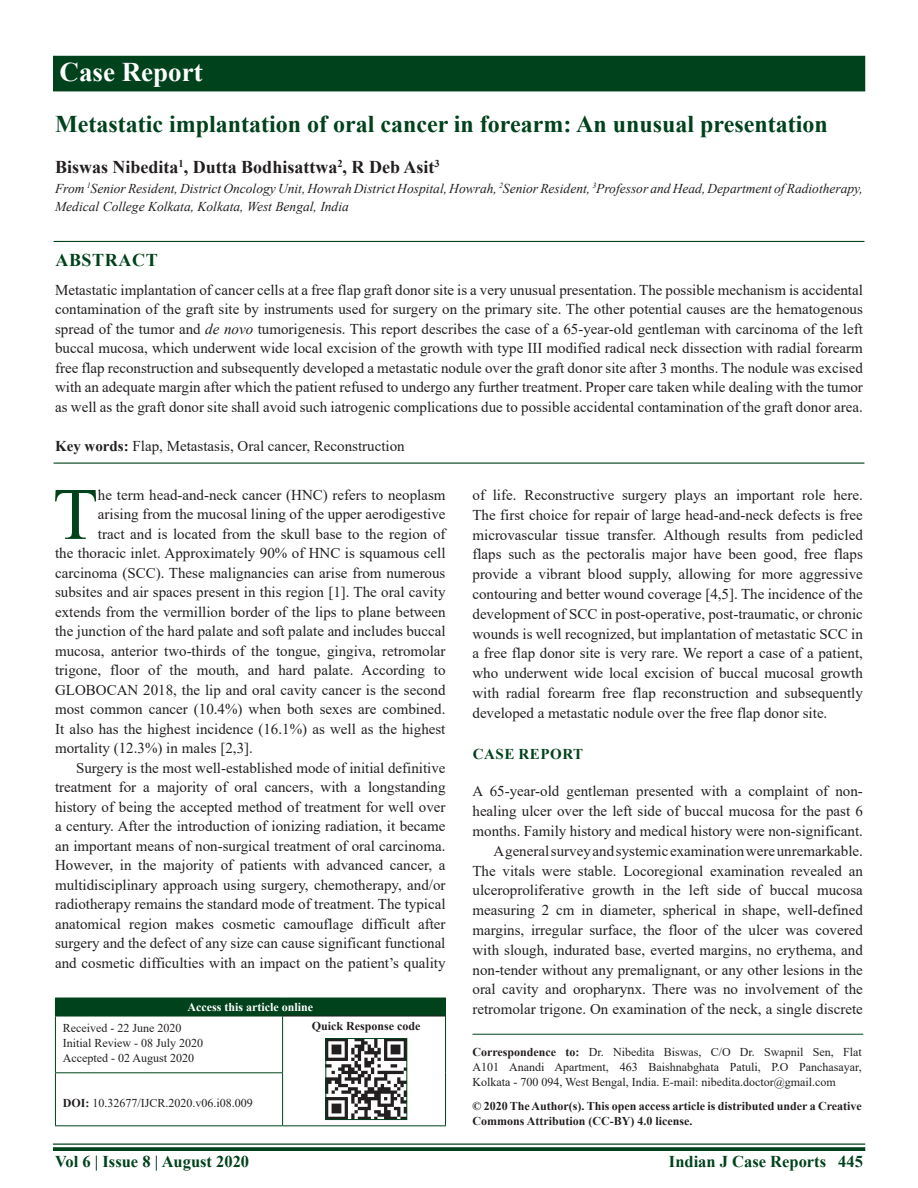
<style>
.page{position:relative;width:918px;height:1188px;background:#fff}
.page>*{position:absolute;margin:0;border:0;box-sizing:border-box;transform-origin:0 0}
.DROP_CAP_TX{font:73.95px "Times New Roman";color:#00421c}
.AH{font:700 27px "Times New Roman";color:#fff}
.AT{font:700 24px "Times New Roman";color:#00421c}
.AU{font:700 18px "Times New Roman";color:#231f20}
.ABSH{font:700 18px "Times New Roman";letter-spacing:.035em;color:#00421c}
.RF{font:700 16.5px "Times New Roman";color:#00421c}
.TX{font:15px/19.8px "Times New Roman";color:#231f20;text-align:justify}
.ABS{font:15px/19.5px "Times New Roman";color:#231f20;text-align:justify}
.DROP_CAP_TX-2{font:15px "Times New Roman";color:#231f20}
.TXFL{font:15px/19.8px "Times New Roman";color:#231f20;text-align:justify}
.KWD{font:15px "Times New Roman";color:#231f20}
.t1{font:700 15px "Times New Roman";letter-spacing:.035em;color:#00421c}
.AFF{font:italic 13.5px/18px "Times New Roman";color:#231f20}
.ADD{font:12px/15px "Times New Roman";color:#231f20;text-align:justify}
.CR{font:700 12px/15px "Times New Roman";color:#231f20}
.HIS{font:12px/15px "Times New Roman";color:#231f20}
.DOI{font:12px "Times New Roman";color:#231f20}
.AAO{font:700 12px "Times New Roman";color:#fff}
.QR{font:700 12px "Times New Roman";color:#231f20}
.s1{font-style:italic}
.s2{font-weight:700}
</style>
<div class="page">
<hr style="left:53px;top:1143px;width:812px;height:2px;background:#00421c">
<svg style="left:53px;top:1147px;width:812px;height:4px;fill:#00421c"></svg>
<div style="left:53px;top:56px;width:812px;height:35px;background:#00421c"></div>
<hr style="left:54px;top:241px;width:810px;height:1px;background:#00421c">
<hr style="left:54px;top:463px;width:810px;height:1px;background:#00421c">
<div style="left:55px;top:998px;width:391px;height:18px;background:#00421c"></div>
<hr style="left:283px;top:1016px;width:162px;height:1px;background:#231f20">
<hr style="left:445px;top:1016px;width:1px;height:57px;background:#00421c">
<hr style="left:445px;top:1073px;width:1px;height:52px;background:#00421c">
<hr style="left:283px;top:1125px;width:163px;height:1px;background:#00421c">
<hr style="left:55px;top:1016px;width:228px;height:1px;background:#00421c">
<hr style="left:55px;top:1016px;width:1px;height:56px;background:#00421c">
<hr style="left:282px;top:1016px;width:1px;height:56px;background:#00421c">
<hr style="left:55px;top:1072px;width:228px;height:1px;background:#00421c">
<hr style="left:55px;top:1073px;width:1px;height:52px;background:#00421c">
<hr style="left:282px;top:1073px;width:1px;height:52px;background:#00421c">
<hr style="left:55px;top:1125px;width:228px;height:1px;background:#00421c">
<img style="left:328px;top:1040px;width:77px;height:78px">
<div style="left:326px;top:1038px;width:81px;height:82px;border:1px solid #00421c"></div>
<hr style="left:472px;top:1034px;width:391px;height:1px;background:#00421c">
<p class="AH" style="left:60px;top:52px;width:145px">Case Report</p>
<p class="AT" style="left:55px;top:106px;width:774px">Metastatic implantation of oral cancer in forearm: An unusual presentation</p>
<p class="AU" style="left:55px;top:154px;width:386px">Biswas Nibedita<sup>1</sup>, Dutta Bodhisattwa<sup>2</sup>, R Deb Asit<sup>3</sup></p>
<p class="AFF" style="left:55px;top:179px;width:809px">From <sup>1</sup>Senior Resident, District Oncology Unit, Howrah District Hospital, Howrah, <sup>2</sup>Senior Resident, <sup>3</sup>Professor and Head, Department of Radiotherapy,<br>Medical College Kolkata, Kolkata, West Bengal, India</p>
<p class="ABSH" style="left:55px;top:247px;width:104px">ABSTRACT</p>
<p class="ABS" style="left:55px;top:279px;width:809px">Metastatic implantation of cancer cells at a free flap graft donor site is a very unusual presentation. The possible mechanism is accidental contamination of the graft site by instruments used for surgery on the primary site. The other potential causes are the hematogenous spread of the tumor and <span class="s1">de novo</span> tumorigenesis. This report describes the case of a 65-year-old gentleman with carcinoma of the left buccal mucosa, which underwent wide local excision of the growth with type III modified radical neck dissection with radial forearm free flap reconstruction and subsequently developed a metastatic nodule over the graft donor site after 3 months. The nodule was excised with an adequate margin after which the patient refused to undergo any further treatment. Proper care taken while dealing with the tumor as well as the graft donor site shall avoid such iatrogenic complications due to possible accidental contamination of the graft donor area.</p>
<p class="KWD" style="left:55px;top:435px;width:351px"><span class="s2">Key words:</span> Flap, Metastasis, Oral cancer, Reconstruction</p>
<p class="DROP_CAP_TX" style="left:53px;top:462px;width:47px">T</p>
<p class="DROP_CAP_TX-2" style="left:98px;top:484px;width:349px">he term head-and-neck cancer (HNC) refers to neoplasm</p>
<p class="DROP_CAP_TX-2" style="left:98px;top:504px;width:349px">arising from the mucosal lining of the upper aerodigestive</p>
<p class="DROP_CAP_TX-2" style="left:98px;top:523px;width:349px">tract and is located from the skull base to the region of</p>
<p class="DROP_CAP_TX-2" style="left:55px;top:543px;width:392px">the thoracic inlet. Approximately 90% of HNC is squamous cell</p>
<p class="DROP_CAP_TX-2" style="left:55px;top:562px;width:392px">carcinoma (SCC). These malignancies can arise from numerous</p>
<p class="DROP_CAP_TX-2" style="left:55px;top:582px;width:392px">subsites and air spaces present in this region [1]. The oral cavity</p>
<p class="DROP_CAP_TX-2" style="left:55px;top:601px;width:392px">extends from the vermillion border of the lips to plane between</p>
<p class="DROP_CAP_TX-2" style="left:55px;top:621px;width:392px">the junction of the hard palate and soft palate and includes buccal</p>
<p class="DROP_CAP_TX-2" style="left:55px;top:640px;width:392px">mucosa, anterior two-thirds of the tongue, gingiva, retromolar</p>
<p class="DROP_CAP_TX-2" style="left:55px;top:660px;width:392px">trigone, floor of the mouth, and hard palate. According to</p>
<p class="DROP_CAP_TX-2" style="left:55px;top:679px;width:392px">GLOBOCAN 2018, the lip and oral cavity cancer is the second</p>
<p class="DROP_CAP_TX-2" style="left:55px;top:699px;width:392px">most common cancer (10.4%) when both sexes are combined.</p>
<p class="DROP_CAP_TX-2" style="left:55px;top:718px;width:392px">It also has the highest incidence (16.1%) as well as the highest</p>
<p class="DROP_CAP_TX-2" style="left:55px;top:738px;width:199px">mortality (12.3%) in males [2,3].</p>
<p class="TX" style="left:55px;top:758px;width:392px;text-indent:21px">Surgery is the most well-established mode of initial definitive treatment for a majority of oral cancers, with a longstanding history of being the accepted method of treatment for well over a century. After the introduction of ionizing radiation, it became an important means of non-surgical treatment of oral carcinoma.<br>However, in the majority of patients with advanced cancer, a multidisciplinary approach using surgery, chemotherapy, and/or radiotherapy remains the standard mode of treatment. The typical anatomical region makes cosmetic camouflage difficult after surgery and the defect of any size can cause significant functional and cosmetic difficulties with an impact on the patient’s quality</p>
<p class="AAO" style="left:188px;top:998px;width:127px">Access this article online</p>
<p class="HIS" style="left:63px;top:1020px;width:142px">Received - 22 June 2020<br>Initial Review - 08 July 2020<br>Accepted - 02 August 2020</p>
<p class="QR" style="left:312px;top:1018px;width:110px">Quick Response code</p>
<p class="DOI" style="left:63px;top:1095px;width:192px"><span class="s2">DOI:</span> 10.32677/IJCR.2020.v06.i08.009</p>
<p class="TX" style="left:472px;top:485px;width:392px">of life. Reconstructive surgery plays an important role here.<br>The first choice for repair of large head-and-neck defects is free microvascular tissue transfer. Although results from pedicled flaps such as the pectoralis major have been good, free flaps provide a vibrant blood supply, allowing for more aggressive contouring and better wound coverage [4,5]. The incidence of the development of SCC in post-operative, post-traumatic, or chronic wounds is well recognized, but implantation of metastatic SCC in a free flap donor site is very rare. We report a case of a patient, who underwent wide local excision of buccal mucosal growth with radial forearm free flap reconstruction and subsequently developed a metastatic nodule over the free flap donor site.</p>
<h1 class="t1" style="left:473px;top:743px;width:112px">CASE REPORT</h1>
<p class="TXFL" style="left:472px;top:781px;width:392px">A 65-year-old gentleman presented with a complaint of non&shy;healing ulcer over the left side of buccal mucosa for the past 6 months. Family history and medical history were non-significant.</p>
<p class="TX" style="left:472px;top:840px;width:392px;text-indent:21px">A general survey and systemic examination were unremarkable.<br>The vitals were stable. Locoregional examination revealed an ulceroproliferative growth in the left side of buccal mucosa measuring 2 cm in diameter, spherical in shape, well-defined margins, irregular surface, the floor of the ulcer was covered with slough, indurated base, everted margins, no erythema, and non-tender without any premalignant, or any other lesions in the oral cavity and oropharynx. There was no involvement of the retromolar trigone. On examination of the neck, a single discrete</p>
<p class="ADD" style="left:472px;top:1044px;width:391px"><span class="s2">Correspondence to:</span> Dr. Nibedita Biswas, C/O Dr. Swapnil Sen, Flat A101 Anandi Apartment, 463 Baishnabghata Patuli, P.O Panchasayar, Kolkata - 700 094, West Bengal, India. E-mail: nibedita.doctor@gmail.com</p>
<p class="CR" style="left:472px;top:1099px;width:391px">© 2020 The Author(s). This open access article is distributed under a Creative<br>Commons Attribution (CC-BY) 4.0 license.</p>
<p class="RF" style="left:55px;top:1150px;width:196px">Vol 6 | Issue 8 | August 2020</p>
<p class="RF" style="left:669px;top:1150px;width:195px">Indian J Case Reports 445</p>
</div>
